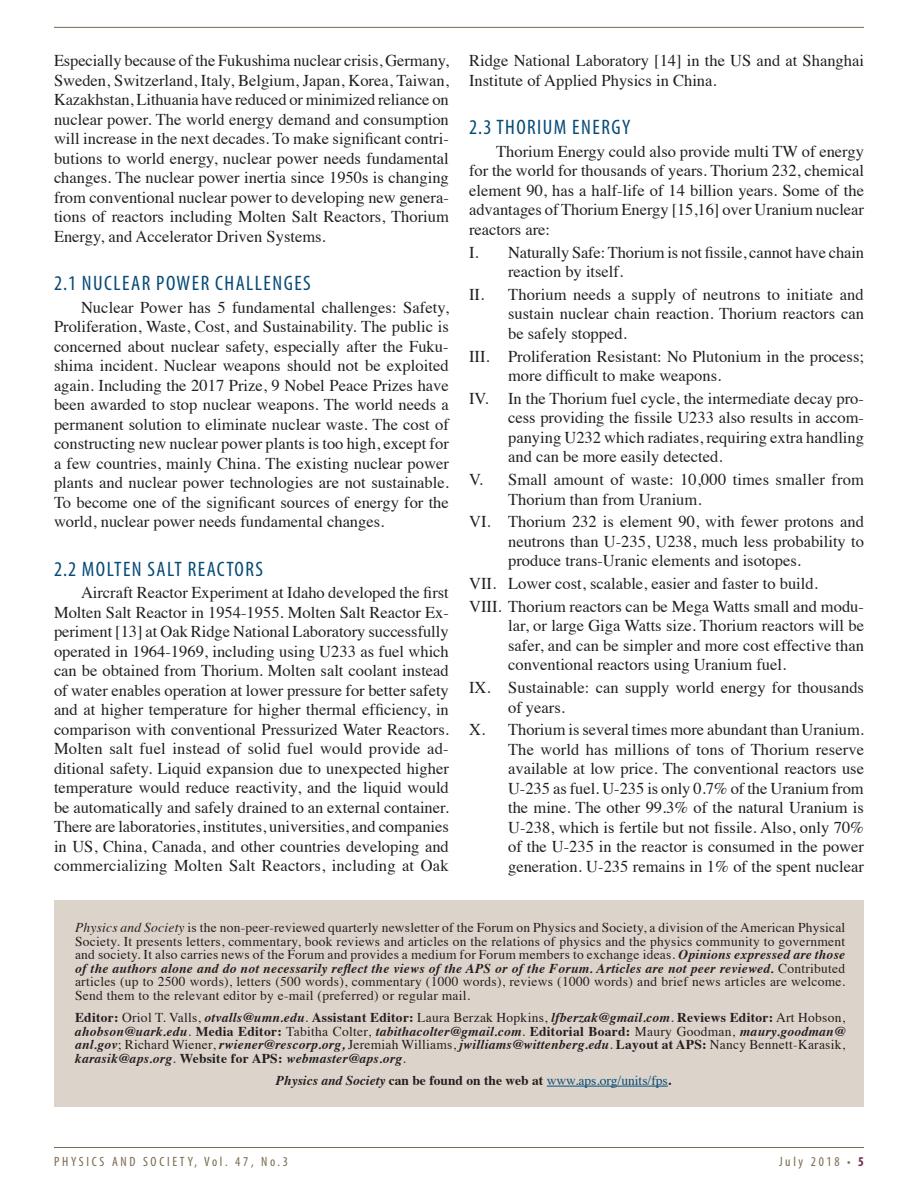
<style>
.page{position:relative;width:918px;height:1188px;background:#fff}
.page>*{position:absolute;margin:0;border:0;box-sizing:border-box;transform-origin:0 0}
.t1{font:condensed 21px "Myriad Pro";letter-spacing:.07em;color:#064a77}
.t2{font:16.5px/19.5px "Times";color:#231f20;text-align:justify}
.t3{font:13.5px/13.5px "Times";letter-spacing:.02em;color:#231f20;text-align:justify}
.t4{font:italic 700 13.5px/13.5px "Times";letter-spacing:.02em;color:#231f20;text-align:justify}
.t5{font:700 13.5px "Times";color:#231f20}
.t6{font:condensed 13.5px "Myriad Pro";letter-spacing:.2em;color:#79694e}
.s1{font-style:italic}
.s2{font-weight:700;font-style:italic}
.s3{font-style:normal}
.s4{font-weight:400;font-style:normal}
.s5{font-weight:400;color:#064a77}
.s6{font-weight:700;color:#722e4e}
</style>
<div class="page">
<hr style="left:54px;top:1147px;width:810px;height:1px;background:#79694e">
<hr style="left:54px;top:27px;width:810px;height:1px;background:#79694e">
<div style="left:54px;top:900px;width:810px;height:207px;background:#dcd4cb"></div>
<hr style="left:547px;top:1086px;width:121px;height:1px;background:#064a77">
<p class="t2" style="left:54px;top:50px;width:397px">Especially because of the Fukushima nuclear crisis, Germany, Sweden, Switzerland, Italy, Belgium, Japan, Korea, Taiwan, Kazakhstan, Lithuania have reduced or minimized reliance on nuclear power. The world energy demand and consumption will increase in the next decades. To make significant contri&shy;butions to world energy, nuclear power needs fundamental changes. The nuclear power inertia since 1950s is changing from conventional nuclear power to developing new genera&shy;tions of reactors including Molten Salt Reactors, Thorium Energy, and Accelerator Driven Systems.</p>
<p class="t1" style="left:54px;top:272px;width:258px">2.1 NUCLEAR POWER CHALLENGES</p>
<p class="t2" style="left:54px;top:296px;width:396px;text-indent:27px">Nuclear Power has 5 fundamental challenges: Safety, Proliferation, Waste, Cost, and Sustainability. The public is concerned about nuclear safety, especially after the Fuku&shy;shima incident. Nuclear weapons should not be exploited again. Including the 2017 Prize, 9 Nobel Peace Prizes have been awarded to stop nuclear weapons. The world needs a permanent solution to eliminate nuclear waste. The cost of constructing new nuclear power plants is too high, except for a few countries, mainly China. The existing nuclear power plants and nuclear power technologies are not sustainable.<br>To become one of the significant sources of energy for the world, nuclear power needs fundamental changes.</p>
<p class="t1" style="left:54px;top:557px;width:211px">2.2 MOLTEN SALT REACTORS</p>
<p class="t2" style="left:54px;top:582px;width:396px;text-indent:27px">Aircraft Reactor Experiment at Idaho developed the first Molten Salt Reactor in 1954-1955. Molten Salt Reactor Ex&shy;periment [13] at Oak Ridge National Laboratory successfully operated in 1964-1969, including using U233 as fuel which can be obtained from Thorium. Molten salt coolant instead of water enables operation at lower pressure for better safety and at higher temperature for higher thermal efficiency, in comparison with conventional Pressurized Water Reactors.<br>Molten salt fuel instead of solid fuel would provide ad&shy;ditional safety. Liquid expansion due to unexpected higher temperature would reduce reactivity, and the liquid would be automatically and safely drained to an external container.<br>There are laboratories, institutes, universities, and companies in US, China, Canada, and other countries developing and commercializing Molten Salt Reactors, including at Oak</p>
<p class="t2" style="left:469px;top:50px;width:396px">Ridge National Laboratory [14] in the US and at Shanghai<br>Institute of Applied Physics in China.</p>
<p class="t1" style="left:469px;top:116px;width:163px">2.3 THORIUM ENERGY</p>
<p class="t2" style="left:469px;top:140px;width:396px;text-indent:27px">Thorium Energy could also provide multi TW of energy for the world for thousands of years. Thorium 232, chemical element 90, has a half-life of 14 billion years. Some of the advantages of Thorium Energy [15,16] over Uranium nuclear reactors are:</p>
<p class="t2" style="left:508px;top:241px;width:357px;text-indent:-39px">I. Naturally Safe: Thorium is not fissile, cannot have chain reaction by itself.</p>
<p class="t2" style="left:508px;top:283px;width:357px;text-indent:-39px">II. Thorium needs a supply of neutrons to initiate and sustain nuclear chain reaction. Thorium reactors can be safely stopped.</p>
<p class="t2" style="left:508px;top:345px;width:357px;text-indent:-39px">III. Proliferation Resistant: No Plutonium in the process; more difficult to make weapons.</p>
<p class="t2" style="left:508px;top:387px;width:357px;text-indent:-39px">IV. In the Thorium fuel cycle, the intermediate decay pro&shy;cess providing the fissile U233 also results in accom&shy;panying U232 which radiates, requiring extra handling and can be more easily detected.</p>
<p class="t2" style="left:508px;top:468px;width:357px;text-indent:-39px">V. Small amount of waste: 10,000 times smaller from<br>Thorium than from Uranium.</p>
<p class="t2" style="left:508px;top:511px;width:357px;text-indent:-39px">VI. Thorium 232 is element 90, with fewer protons and neutrons than U-235, U238, much less probability to produce trans-Uranic elements and isotopes.</p>
<p class="t2" style="left:469px;top:571px;width:396px;line-height:22.8px">VII. Lower cost, scalable, easier and faster to build.<br>VIII. Thorium reactors can be Mega Watts small and modu-</p>
<p class="t2" style="left:508px;top:615px;width:357px">lar, or large Giga Watts size. Thorium reactors will be safer, and can be simpler and more cost effective than conventional reactors using Uranium fuel.</p>
<p class="t2" style="left:508px;top:676px;width:357px;text-indent:-39px">IX. Sustainable: can supply world energy for thousands of years.</p>
<p class="t2" style="left:508px;top:719px;width:358px;text-indent:-39px">X. Thorium is several times more abundant than Uranium.<br>The world has millions of tons of Thorium reserve available at low price. The conventional reactors use U-235 as fuel. U-235 is only 0.7% of the Uranium from the mine. The other 99.3% of the natural Uranium is U-238, which is fertile but not fissile. Also, only 70% of the U-235 in the reactor is consumed in the power generation. U-235 remains in 1% of the spent nuclear</p>
<p class="t3" style="left:75px;top:920px;width:772px"><span class="s1">Physics and Society</span> is the non-peer-reviewed quarterly newsletter of the Forum on Physics and Society, a division of the American Physical Society. It presents letters, commentary, book reviews and articles on the relations of physics and the physics community to government and society. It also carries news of the Forum and provides a medium for Forum members to exchange ideas. <span class="s2">Opinions expressed are those of the authors alone and do not necessarily reflect the views of the APS or of the Forum. Articles are not peer reviewed.</span> Contributed articles (up to 2500 words), letters (500 words), commentary (1000 words), reviews (1000 words) and brief news articles are welcome.<br>Send them to the relevant editor by e-mail (preferred) or regular mail.</p>
<p class="t4" style="left:75px;top:1010px;width:772px"><span class="s3">Editor:</span> <span class="s4">Oriol T. Valls,</span> otvalls@umn.edu<span class="s4">.</span> <span class="s3">Assistant Editor:</span> <span class="s4">Laura Berzak Hopkins,</span> lfberzak@gmail.com<span class="s4">.</span> <span class="s3">Reviews Editor:</span> <span class="s4">Art Hobson, </span>ahobson@uark.edu<span class="s4">.</span> <span class="s3">Media Editor:</span> <span class="s4">Tabitha Colter,</span> tabithacolter@gmail.com<span class="s4">.</span> <span class="s3">Editorial Board:</span> <span class="s4">Maury Goodman,</span> maury.goodman@ anl.gov<span class="s4">; Richard Wiener,</span> rwiener@rescorp.org, <span class="s4">Jeremiah Williams,</span> jwilliams@wittenberg.edu<span class="s4">.</span> <span class="s3">Layout at APS:</span> <span class="s4">Nancy Bennett-Karasik, </span>karasik@aps.org<span class="s4">.</span> <span class="s3">Website for APS:</span> webmaster@aps.org<span class="s4">.</span></p>
<p class="t5" style="left:276px;top:1068px;width:397px"><span class="s1">Physics and Society</span> can be found on the web at <span class="s5">www.aps.org/units/fps</span>.</p>
<p class="t6" style="left:54px;top:1154px;width:236px">PHYSICS AND SOCIETY, Vol. 47, No.3</p>
<p class="t6" style="left:779px;top:1154px;width:86px">July 2018 • <span class="s6">5</span></p>
</div>
